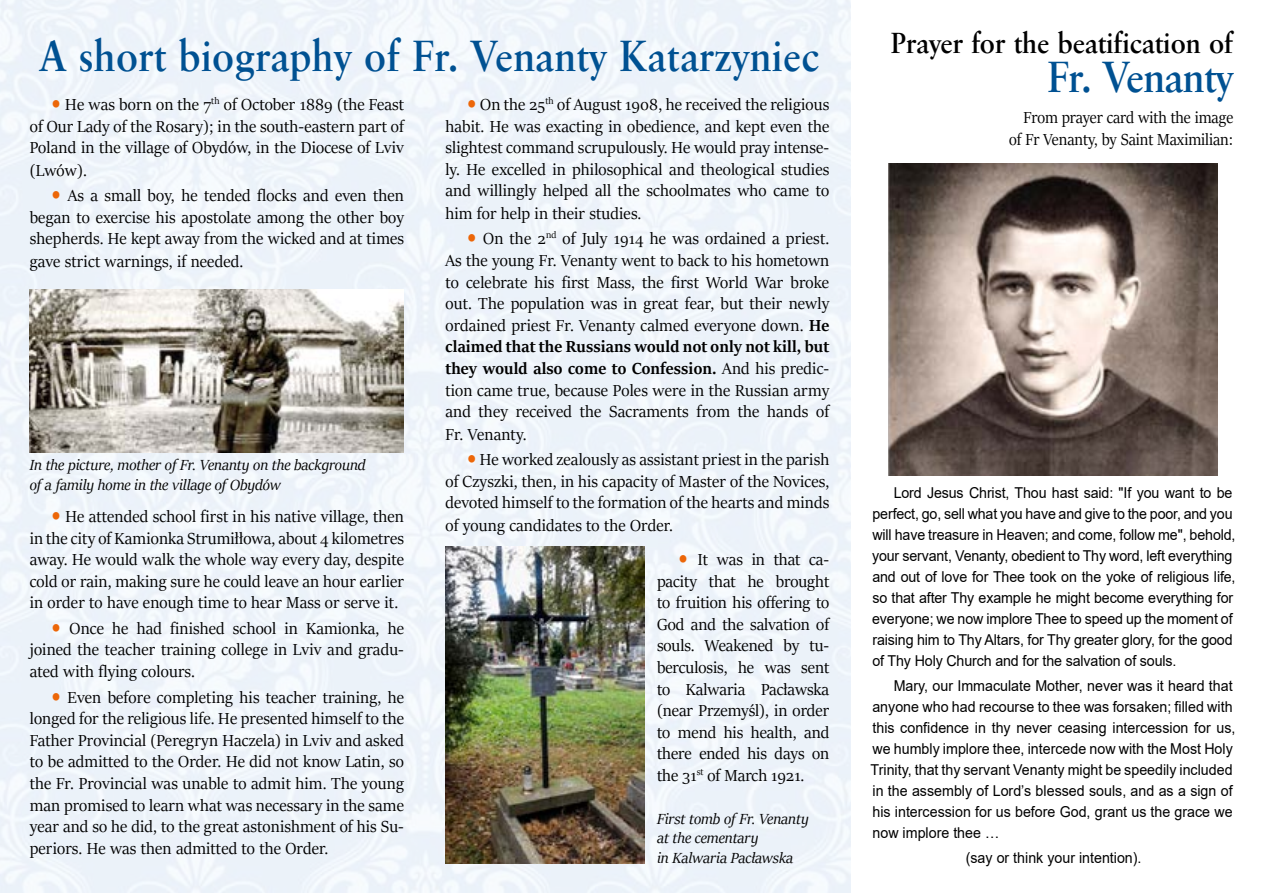
<style>
.page{position:relative;width:1263px;height:893px;background:#fff}
.page>*{position:absolute;margin:0;border:0;box-sizing:border-box;transform-origin:0 0}
.t1{font:500 45px "Sabius TEE";letter-spacing:.01em;color:#005192;scale:.9 1}
.t2{font:500 45px "Sabius TEE";letter-spacing:-.01em;color:#005192;scale:.9 1}
.t3{font:500 30px "Sabius TEE";color:#000;scale:.93 1}
.t4{font:18px/21.6px "Sitka Banner";letter-spacing:.01em;color:#000;text-align:justify}
.t5{font:18px/22.5px "Sitka Banner";letter-spacing:.01em;color:#000;text-align:right;scale:.93 1}
.t6{font:italic 16.5px/19.8px "Sitka Banner";color:#000}
.t7{font:15px/21px "Arial";letter-spacing:-.01em;color:#000;scale:.95 1}
.s1{font-family:"Minion Pro";font-size:28.5px;color:#ec6608}
.s2{font-weight:700}
</style>
<div class="page">
<img style="left:0;top:0;width:850px;height:893px">
<img style="left:889px;top:164px;width:328px;height:311px">
<img style="left:445px;top:547px;width:199px;height:316px">
<img style="left:30px;top:289px;width:374px;height:164px">
<h1 class="t1" style="left:40px;top:30px;width:867px">A short biography of Fr. Venanty Katarzyniec</h1>
<p class="t4" style="left:30px;top:93px;width:376px;text-indent:21px"><span class="s1">•</span> He was born on the 7<sup>th</sup> of October 1889 (the Feast of Our Lady of the Rosary); in the south-eastern part of Poland in the village of Obydów, in the Diocese of Lviv (Lwów).</p>
<p class="t4" style="left:30px;top:184px;width:376px;text-indent:21px"><span class="s1">•</span> As a small boy, he tended flocks and even then began to exercise his apostolate among the other boy shepherds. He kept away from the wicked and at times gave strict warnings, if needed.</p>
<p class="t6" style="left:30px;top:455px;width:337px">In the picture, mother of Fr. Venanty on the background of a family home in the village of Obydów</p>
<p class="t4" style="left:30px;top:505px;width:376px;text-indent:21px"><span class="s1">•</span> He attended school first in his native village, then in the city of Kamionka Strumiłłowa, about 4 kilometres away. He would walk the whole way every day, despite cold or rain, making sure he could leave an hour earlier in order to have enough time to hear Mass or serve it.</p>
<p class="t4" style="left:30px;top:617px;width:376px;text-indent:21px"><span class="s1">•</span> Once he had finished school in Kamionka, he joined the teacher training college in Lviv and gradu&shy;ated with flying colours.</p>
<p class="t4" style="left:30px;top:685px;width:376px;text-indent:21px"><span class="s1">•</span> Even before completing his teacher training, he longed for the religious life. He presented himself to the Father Provincial (Peregryn Haczela) in Lviv and asked to be admitted to the Order. He did not know Latin, so the Fr. Provincial was unable to admit him. The young man promised to learn what was necessary in the same year and so he did, to the great astonishment of his Su&shy;periors. He was then admitted to the Order.</p>
<p class="t4" style="left:445px;top:93px;width:385px;text-indent:21px"><span class="s1">•</span> On the 25<sup>th</sup> of August 1908, he received the religious habit. He was exacting in obedience, and kept even the slightest command scrupulously. He would pray intense&shy;ly. He excelled in philosophical and theological studies and willingly helped all the schoolmates who came to him for help in their studies.</p>
<p class="t4" style="left:445px;top:227px;width:385px;text-indent:21px"><span class="s1">•</span> On the 2<sup>nd</sup> of July 1914 he was ordained a priest.<br>As the young Fr. Venanty went to back to his hometown to celebrate his first Mass, the first World War broke out. The population was in great fear, but their newly ordained priest Fr. Venanty calmed everyone down. <span class="s2">He claimed that the Russians would not only not kill, but they would also come to Confession.</span> And his predic&shy;tion came true, because Poles were in the Russian army and they received the Sacraments from the hands of Fr. Venanty.</p>
<p class="t4" style="left:445px;top:448px;width:385px;text-indent:21px"><span class="s1">•</span> He worked zealously as assistant priest in the parish of Czyszki, then, in his capacity of Master of the Novices, devoted himself to the formation of the hearts and minds of young candidates to the Order.</p>
<p class="t4" style="left:657px;top:548px;width:174px;text-indent:21px"><span class="s1">•</span> It was in that ca&shy;pacity that he brought to fruition his offering to God and the salvation of souls. Weakened by tu&shy;berculosis, he was sent to Kalwaria Pacławska (near Przemyśl), in order to mend his health, and there ended his days on the 31<sup>st</sup> of March 1921.</p>
<p class="t6" style="left:657px;top:808px;width:153px">First tomb of Fr. Venanty at the cementary<br>in Kalwaria Pacławska</p>
<h2 class="t3" style="left:891px;top:25px;width:369px">Prayer for the beatification of</h2>
<h1 class="t2" style="left:1047px;top:50px;width:208px">Fr. Venanty</h1>
<p class="t5" style="left:1009px;top:105px;width:242px">From prayer card with the image of Fr Venanty, by Saint Maximilian:</p>
<p class="t7" style="left:872px;top:482px;width:384px;text-indent:22px">Lord Jesus Christ, Thou hast said: "If you want to be perfect, go, sell what you have and give to the poor, and you will have treasure in Heaven; and come, follow me", behold, your servant, Venanty, obedient to Thy word, left everything and out of love for Thee took on the yoke of religious life, so that after Thy example he might become everything for everyone; we now implore Thee to speed up the moment of raising him to Thy Altars, for Thy greater glory, for the good of Thy Holy Church and for the salvation of souls.</p>
<p class="t7" style="left:871px;top:675px;width:386px;text-indent:23px">Mary, our Immaculate Mother, never was it heard that anyone who had recourse to thee was forsaken; filled with this confidence in thy never ceasing intercession for us, we humbly implore thee, intercede now with the Most Holy Trinity, that thy servant Venanty might be speedily included in the assembly of Lord’s blessed souls, and as a sign of his intercession for us before God, grant us the grace we now implore thee …</p>
<p class="t7" style="left:966px;top:847px;width:187px">(say or think your intention).</p>
</div>
